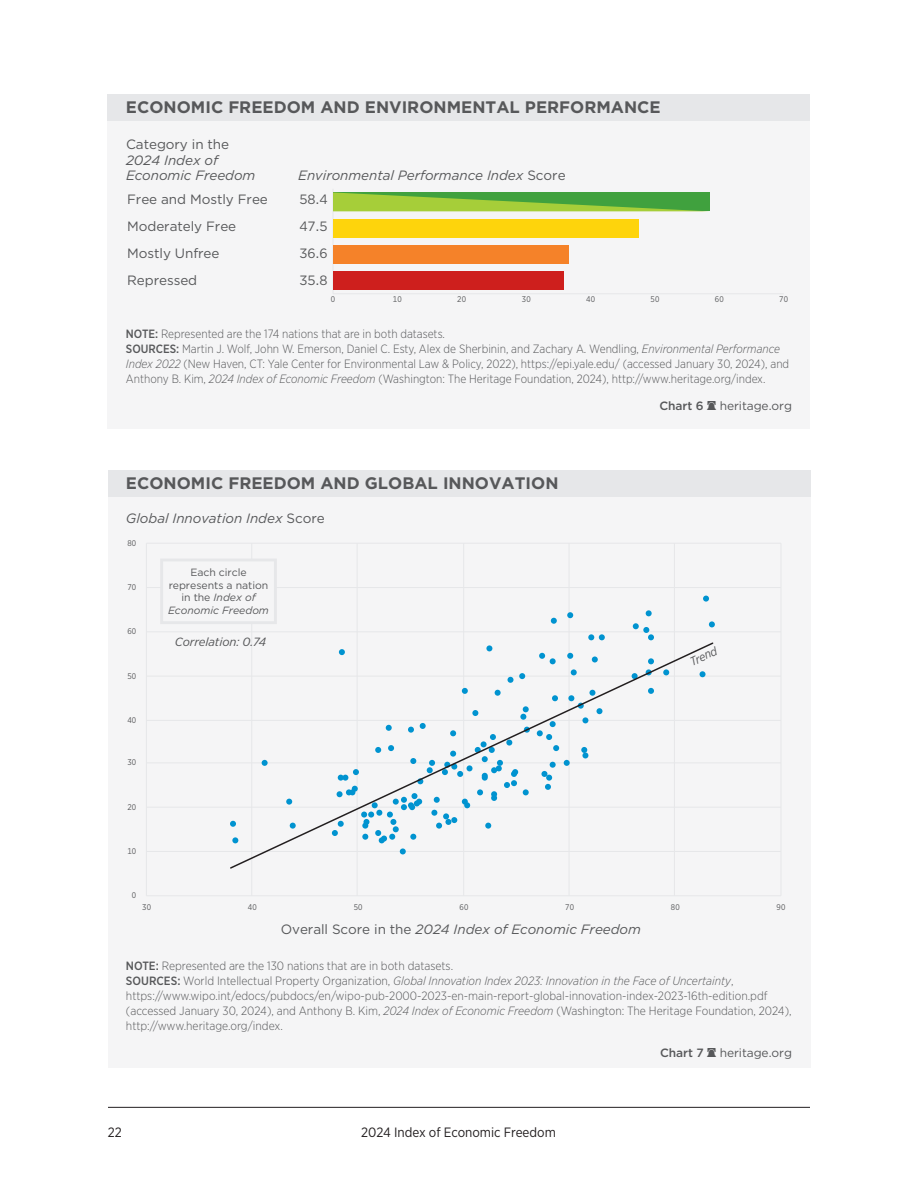
<style>
.page{position:relative;width:918px;height:1188px;background:#fff}
.page>*{position:absolute;margin:0;border:0;box-sizing:border-box;transform-origin:0 0}
.t1{font:700 16.65px "Gotham";color:#57585a}
.t2{font:italic 13.5px/15.8px "Gotham";letter-spacing:-.005em;color:#57585a}
.t3{font:13.5px/27px "Gotham";letter-spacing:-.005em;color:#57585a}
.t4{font:13.5px "Gotham Narrow";color:#231f20}
.t5{font:300 12px/15px "Gotham Narrow";color:#57585a}
.t6{font:12px "Gotham";letter-spacing:-.005em;color:#57585a}
.t7{font:italic 12px "Gotham Narrow";letter-spacing:-.005em;color:#57585a;scale:1.11 1}
.t8{font:italic 12px "Gotham Narrow";letter-spacing:-.005em;color:#57585a}
.t9{font:10.5px/12.6px "Gotham";letter-spacing:-.005em;color:#57585a;text-align:center}
.t10{font:8.25px "Gotham Narrow";letter-spacing:.03em;color:#57585a}
.s1{font-style:normal}
.s2{font-weight:500}
.s3{font-style:italic}
.s4{font-family:"THF";font-size:9px}
</style>
<div class="page">
<hr style="left:108px;top:1107px;width:702px;height:1px;background:#231f20">
<div style="left:108px;top:121px;width:702px;height:307px;background:#f5f5f6"></div>
<div style="left:108px;top:94px;width:702px;height:27px;background:#e6e7e9"></div>
<hr style="left:333px;top:293px;width:451px;height:1px;background:#e6e7e9">
<hr style="left:333px;top:189px;width:1px;height:105px;background:#e6e7e9">
<div style="left:333px;top:219px;width:306px;height:19px;background:#fed40c"></div>
<div style="left:333px;top:245px;width:236px;height:19px;background:#f58229"></div>
<div style="left:333px;top:271px;width:231px;height:19px;background:#ce1f1d"></div>
<svg style="left:333px;top:192px;width:376px;height:19px"></svg>
<div style="left:108px;top:495px;width:702px;height:573px;background:#f5f5f6"></div>
<div style="left:108px;top:470px;width:702px;height:27px;background:#e6e7e9"></div>
<hr style="left:146px;top:543px;width:635px;height:1px;background:#e6e7e9">
<hr style="left:146px;top:587px;width:635px;height:1px;background:#e6e7e9">
<hr style="left:146px;top:631px;width:635px;height:1px;background:#e6e7e9">
<hr style="left:146px;top:676px;width:635px;height:1px;background:#e6e7e9">
<hr style="left:146px;top:720px;width:635px;height:1px;background:#e6e7e9">
<hr style="left:146px;top:762px;width:635px;height:1px;background:#e6e7e9">
<hr style="left:146px;top:807px;width:635px;height:1px;background:#e6e7e9">
<hr style="left:146px;top:851px;width:635px;height:1px;background:#e6e7e9">
<hr style="left:781px;top:543px;width:1px;height:353px;background:#e6e7e9">
<hr style="left:674px;top:543px;width:1px;height:353px;background:#e6e7e9">
<hr style="left:569px;top:543px;width:1px;height:353px;background:#e6e7e9">
<hr style="left:463px;top:543px;width:1px;height:353px;background:#e6e7e9">
<hr style="left:357px;top:543px;width:1px;height:353px;background:#e6e7e9">
<hr style="left:251px;top:543px;width:1px;height:353px;background:#e6e7e9">
<hr style="left:146px;top:543px;width:1px;height:353px;background:#e6e7e9">
<hr style="left:146px;top:895px;width:635px;height:1px;background:#e6e7e9">
<svg style="left:633px;top:623px;width:21px;height:17px"></svg>
<svg style="left:709px;top:621px;width:6px;height:6px"></svg>
<svg style="left:588px;top:634px;width:17px;height:6px"></svg>
<svg style="left:646px;top:610px;width:6px;height:6px"></svg>
<svg style="left:703px;top:596px;width:6px;height:6px"></svg>
<svg style="left:551px;top:618px;width:6px;height:6px"></svg>
<svg style="left:567px;top:612px;width:6px;height:6px"></svg>
<svg style="left:230px;top:642px;width:484px;height:227px"></svg>
<div style="left:162px;top:560px;width:113px;height:63px;background:#f5f5f6"></div>
<div style="left:160px;top:559px;width:117px;height:65px;border:3px solid #e6e7e9"></div>
<p class="t1" style="left:126px;top:96px;width:536px">ECONOMIC FREEDOM AND ENVIRONMENTAL PERFORMANCE</p>
<p class="t2" style="left:126px;top:136px;width:131px"><span class="s1">Category in the<br></span>2024 Index of<br>Economic Freedom</p>
<p class="t2" style="left:298px;top:167px;width:269px">Environmental Performance Index <span class="s1">Score</span></p>
<p class="t3" style="left:127px;top:185px;width:142px">Free and Mostly Free<br>Moderately Free<br>Mostly Unfree<br>Repressed</p>
<p class="t3" style="left:299px;top:185px;width:30px;text-align:justify">58.4<br>47.5<br>36.6<br>35.8</p>
<p class="t10" style="left:331px;top:294px;width:6px">0</p>
<p class="t10" style="left:393px;top:294px;width:10px">10</p>
<p class="t10" style="left:457px;top:294px;width:10px">20</p>
<p class="t10" style="left:522px;top:294px;width:10px">30</p>
<p class="t10" style="left:586px;top:294px;width:10px">40</p>
<p class="t10" style="left:651px;top:294px;width:10px">50</p>
<p class="t10" style="left:715px;top:294px;width:10px">60</p>
<p class="t10" style="left:779px;top:294px;width:10px">70</p>
<p class="t5" style="left:126px;top:326px;width:665px"><span class="s2">NOTE:</span> Represented are the 174 nations that are in both datasets.<br><span class="s2">SOURCES:</span> Martin J. Wolf, John W. Emerson, Daniel C. Esty, Alex de Sherbinin, and Zachary A. Wendling, <span class="s3">Environmental Performance Index 2022</span> (New Haven, CT: Yale Center for Environmental Law &amp; Policy, 2022), https://epi.yale.edu/ (accessed January 30, 2024), and Anthony B. Kim, <span class="s3">2024 Index of Economic Freedom</span> (Washington: The Heritage Foundation, 2024), http://www.heritage.org/index.</p>
<p class="t1" style="left:126px;top:472px;width:434px">ECONOMIC FREEDOM AND GLOBAL INNOVATION</p>
<p class="t2" style="left:126px;top:510px;width:200px">Global Innovation Index <span class="s1">Score</span></p>
<p class="t10" style="left:127px;top:538px;width:10px">80</p>
<p class="t10" style="left:127px;top:582px;width:10px">70</p>
<p class="t10" style="left:127px;top:626px;width:10px">60</p>
<p class="t10" style="left:127px;top:671px;width:10px">50</p>
<p class="t10" style="left:127px;top:715px;width:10px">40</p>
<p class="t10" style="left:127px;top:757px;width:10px">30</p>
<p class="t10" style="left:127px;top:802px;width:10px">20</p>
<p class="t10" style="left:127px;top:846px;width:10px">10</p>
<p class="t10" style="left:132px;top:890px;width:6px">0</p>
<p class="t9" style="left:168px;top:566px;width:102px">Each circle represents a nation in the <span class="s3">Index of<br>Economic Freedom</span></p>
<p class="t7" style="left:175px;top:634px;width:84px">Correlation: 0.74</p>
<p class="t6" style="left:659px;top:398px;width:134px"><span class="s2">Chart 6</span> <span class="s4">A</span> heritage.org</p>
<p class="t8" style="left:688px;top:655px;width:30px;rotate:-25deg">Trend</p>
<p class="t10" style="left:142px;top:902px;width:10px">30</p>
<p class="t10" style="left:248px;top:902px;width:10px">40</p>
<p class="t10" style="left:354px;top:902px;width:10px">50</p>
<p class="t10" style="left:459px;top:902px;width:10px">60</p>
<p class="t10" style="left:565px;top:902px;width:10px">70</p>
<p class="t10" style="left:671px;top:902px;width:10px">80</p>
<p class="t10" style="left:777px;top:902px;width:10px">90</p>
<p class="t2" style="left:281px;top:921px;width:362px"><span class="s1">Overall Score in the</span> 2024 Index of Economic Freedom</p>
<p class="t5" style="left:126px;top:958px;width:667px"><span class="s2">NOTE:</span> Represented are the 130 nations that are in both datasets.<br><span class="s2">SOURCES:</span> World Intellectual Property Organization, <span class="s3">Global Innovation Index 2023: Innovation in the Face of Uncertainty</span>, https://www.wipo.int/edocs/pubdocs/en/wipo-pub-2000-2023-en-main-report-global-innovation-index-2023-16th-edition.pdf (accessed January 30, 2024), and Anthony B. Kim, <span class="s3">2024 Index of Economic Freedom</span> (Washington: The Heritage Foundation, 2024), http://www.heritage.org/index.</p>
<p class="t4" style="left:108px;top:1124px;width:16px">22</p>
<p class="t4" style="left:361px;top:1124px;width:196px">2024 Index of Economic Freedom</p>
<p class="t6" style="left:660px;top:1045px;width:133px"><span class="s2">Chart 7</span> <span class="s4">A</span> heritage.org</p>
</div>
